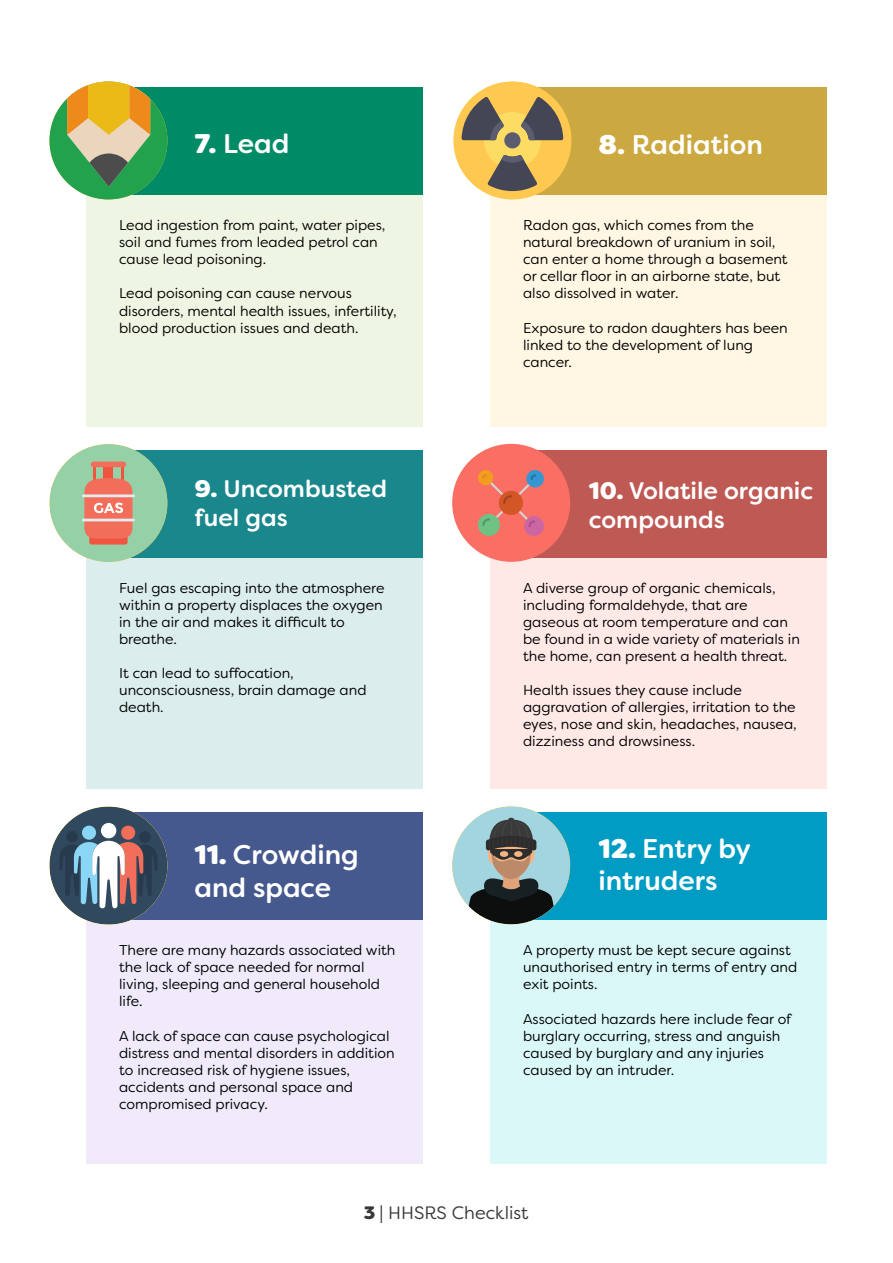
<style>
.page{position:relative;width:893px;height:1263px;background:#fff}
.page>*{position:absolute;margin:0;border:0;box-sizing:border-box;transform-origin:0 0}
.t1{font:500 27px/32.4px "Filson Soft";color:#fff}
.t2{font:500 24px/28.8px "Filson Soft";color:#fff}
.t3{font:18px "Filson Soft";color:#383838}
.t4{font:14.25px/17.1px "Filson Soft";color:#000}
.s1{font-weight:800}
</style>
<div class="page">
<div style="left:87px;top:122px;width:336px;height:304px;background:#eff5e3"></div>
<div style="left:87px;top:484px;width:336px;height:305px;background:#dceded"></div>
<div style="left:87px;top:847px;width:336px;height:316px;background:#f0eafa"></div>
<div style="left:490px;top:122px;width:336px;height:304px;background:#fff7e4"></div>
<div style="left:490px;top:484px;width:336px;height:305px;background:#fee9e7"></div>
<div style="left:490px;top:847px;width:336px;height:316px;background:#dbf8f9"></div>
<div style="left:86px;top:87px;width:337px;height:108px;background:#008b67"></div>
<div style="left:86px;top:450px;width:337px;height:108px;background:#1a878c"></div>
<div style="left:86px;top:812px;width:337px;height:108px;background:#45598f"></div>
<div style="left:490px;top:87px;width:336px;height:108px;background:#cca840"></div>
<div style="left:490px;top:450px;width:336px;height:108px;background:#bf5954"></div>
<div style="left:490px;top:812px;width:336px;height:108px;background:#009cc4"></div>
<div style="left:452px;top:444px;width:118px;height:118px;background:#fa6e63;border-radius:50%"></div>
<div style="left:452px;top:806px;width:118px;height:118px;background:#a3d5e0;border-radius:50%"></div>
<svg style="left:469px;top:818px;width:85px;height:106px"></svg>
<svg style="left:49px;top:82px;width:118px;height:117px"></svg>
<div style="left:49px;top:444px;width:118px;height:118px;background:#95d0a7;border-radius:50%"></div>
<div style="left:91px;top:462px;width:35px;height:5px;background:#f26e5a;border-radius:3px"></div>
<hr style="left:82px;top:519px;width:53px;height:2px;background:#e7ebf0">
<hr style="left:82px;top:494px;width:53px;height:3px;background:#e7ebf0">
<svg style="left:84px;top:465px;width:48px;height:79px"></svg>
<div style="left:49px;top:806px;width:118px;height:118px;background:#31495e;border-radius:50%"></div>
<div style="left:139px;top:831px;width:12px;height:12px;background:#283a4e;border-radius:50%"></div>
<div style="left:66px;top:831px;width:12px;height:12px;background:#283a4e;border-radius:50%"></div>
<div style="left:121px;top:826px;width:14px;height:14px;background:#f26e5a;border-radius:50%"></div>
<div style="left:82px;top:826px;width:14px;height:14px;background:#89d6f7;border-radius:50%"></div>
<svg style="left:59px;top:840px;width:98px;height:68px"></svg>
<div style="left:101px;top:823px;width:15px;height:15px;background:#fff;border-radius:50%"></div>
<div style="left:454px;top:82px;width:117px;height:117px;background:#fec851;border-radius:50%"></div>
<div style="left:484px;top:112px;width:57px;height:57px;background:#fddc63;border-radius:50%"></div>
<div style="left:504px;top:132px;width:16px;height:16px;background:#5a5d6f;border-radius:50%"></div>
<svg style="left:521px;top:97px;width:42px;height:43px"></svg>
<svg style="left:462px;top:97px;width:42px;height:43px"></svg>
<svg style="left:487px;top:155px;width:50px;height:36px"></svg>
<div style="left:526px;top:470px;width:18px;height:17px;background:#3696d2;border-radius:50%"></div>
<div style="left:478px;top:470px;width:15px;height:15px;background:#f29c20;border-radius:50%"></div>
<div style="left:524px;top:516px;width:20px;height:20px;background:#cc66a2;border-radius:50%"></div>
<div style="left:478px;top:514px;width:22px;height:22px;background:#6fc284;border-radius:50%"></div>
<svg style="left:482px;top:474px;width:54px;height:53px"></svg>
<h1 class="t1" style="left:194px;top:127px;width:96px"><span class="s1">7.</span> Lead</h1>
<p class="t4" style="left:119px;top:216px;width:268px">Lead ingestion from paint, water pipes, soil and fumes from leaded petrol can cause lead poisoning.</p>
<p class="t4" style="left:119px;top:285px;width:279px">Lead poisoning can cause nervous disorders, mental health issues, infertility, blood production issues and death.</p>
<h2 class="t2" style="left:194px;top:474px;width:194px"><span class="s1">9.</span> Uncombusted fuel gas</h2>
<p class="t4" style="left:119px;top:579px;width:267px">Fuel gas escaping into the atmosphere within a property displaces the oxygen in the air and makes it difficult to breathe.</p>
<p class="t4" style="left:119px;top:664px;width:249px">It can lead to suffocation, unconsciousness, brain damage and death.</p>
<h1 class="t1" style="left:194px;top:838px;width:166px"><span class="s1">11.</span> Crowding and space</h1>
<p class="t4" style="left:119px;top:941px;width:278px">There are many hazards associated with the lack of space needed for normal living, sleeping and general household life.</p>
<p class="t4" style="left:119px;top:1027px;width:277px">A lack of space can cause psychological distress and mental disorders in addition to increased risk of hygiene issues, accidents and personal space and compromised privacy.</p>
<h1 class="t1" style="left:598px;top:128px;width:166px"><span class="s1">8.</span> Radiation</h1>
<p class="t4" style="left:523px;top:216px;width:266px">Radon gas, which comes from the natural breakdown of uranium in soil, can enter a home through a basement or cellar floor in an airborne state, but also dissolved in water.</p>
<p class="t4" style="left:523px;top:319px;width:266px">Exposure to radon daughters has been linked to the development of lung cancer.</p>
<h2 class="t2" style="left:589px;top:477px;width:226px"><span class="s1">10.</span> Volatile organic compounds</h2>
<p class="t4" style="left:523px;top:579px;width:278px">A diverse group of organic chemicals, including formaldehyde, that are gaseous at room temperature and can be found in a wide variety of materials in the home, can present a health threat.</p>
<p class="t4" style="left:523px;top:681px;width:275px">Health issues they cause include aggravation of allergies, irritation to the eyes, nose and skin, headaches, nausea, dizziness and drowsiness.</p>
<h1 class="t1" style="left:598px;top:832px;width:154px"><span class="s1">12.</span> Entry by intruders</h1>
<p class="t4" style="left:523px;top:941px;width:276px">A property must be kept secure against unauthorised entry in terms of entry and exit points.</p>
<p class="t4" style="left:523px;top:1010px;width:270px">Associated hazards here include fear of burglary occurring, stress and anguish caused by burglary and any injuries caused by an intruder.</p>
<p class="t3" style="left:364px;top:1201px;width:166px"><span class="s1">3</span> | HHSRS Checklist</p>
</div>
